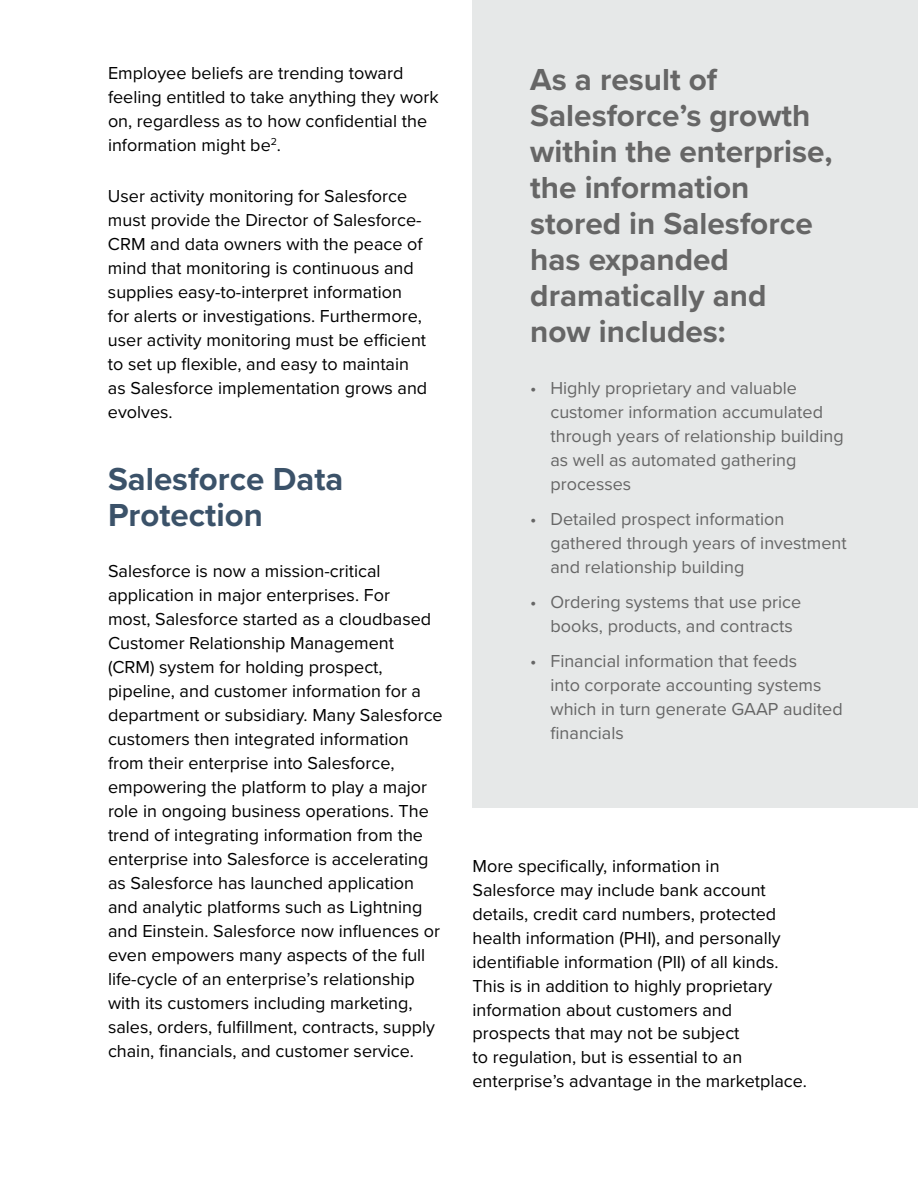
<style>
.page{position:relative;width:918px;height:1188px;background:#fff}
.page>*{position:absolute;margin:0;border:0;box-sizing:border-box;transform-origin:0 0}
.t1{font:700 33px/36px "Proxima Nova";color:#3b5269}
.t2{font:700 31.5px/36px "Proxima Nova";color:#666}
.t3{font:18px/24px "Proxima Nova";color:#000}
.t4{font:18px/24px "Proxima Nova";color:#666}
</style>
<div class="page">
<div style="left:472px;top:0;width:446px;height:808px;background:#e6e8e8"></div>
<p class="t3" style="left:108px;top:60px;width:332px">Employee beliefs are trending toward feeling entitled to take anything they work on, regardless as to how confidential the information might be<sup>2</sup>.</p>
<p class="t3" style="left:108px;top:183px;width:321px">User activity monitoring for Salesforce must provide the Director of Salesforce-CRM and data owners with the peace of mind that monitoring is continuous and supplies easy-to-interpret information for alerts or investigations. Furthermore, user activity monitoring must be efficient to set up flexible, and easy to maintain as Salesforce implementation grows and evolves.</p>
<h1 class="t1" style="left:108px;top:461px;width:237px">Salesforce Data<br>Protection</h1>
<p class="t3" style="left:108px;top:559px;width:336px">Salesforce is now a mission-critical application in major enterprises. For<br>most, Salesforce started as a cloudbased Customer Relationship Management (CRM) system for holding prospect, pipeline, and customer information for a department or subsidiary. Many Salesforce customers then integrated information from their enterprise into Salesforce, empowering the platform to play a major role in ongoing business operations. The trend of integrating information from the enterprise into Salesforce is accelerating as Salesforce has launched application and analytic platforms such as Lightning and Einstein. Salesforce now influences or even empowers many aspects of the full life-cycle of an enterprise’s relationship with its customers including marketing, sales, orders, fulfillment, contracts, supply chain, financials, and customer service.</p>
<h2 class="t2" style="left:530px;top:60px;width:304px">As a result of<br>Salesforce’s growth within the enterprise, the information stored in Salesforce has expanded dramatically and now includes:</h2>
<p class="t4" style="left:550px;top:376px;width:295px;text-indent:-20px">• Highly proprietary and valuable customer information accumulated through years of relationship building as well as automated gathering processes</p>
<p class="t4" style="left:550px;top:506px;width:298px;text-indent:-20px">• Detailed prospect information gathered through years of investment and relationship building</p>
<p class="t4" style="left:550px;top:589px;width:252px;text-indent:-20px">• Ordering systems that use price books, products, and contracts</p>
<p class="t4" style="left:550px;top:648px;width:294px;text-indent:-20px">• Financial information that feeds<br>into corporate accounting systems which in turn generate GAAP audited financials</p>
<p class="t3" style="left:473px;top:853px;width:336px">More specifically, information in Salesforce may include bank account details, credit card numbers, protected health information (PHI), and personally identifiable information (PII) of all kinds.<br>This is in addition to highly proprietary information about customers and prospects that may not be subject<br>to regulation, but is essential to an enterprise’s advantage in the marketplace.</p>
</div>
